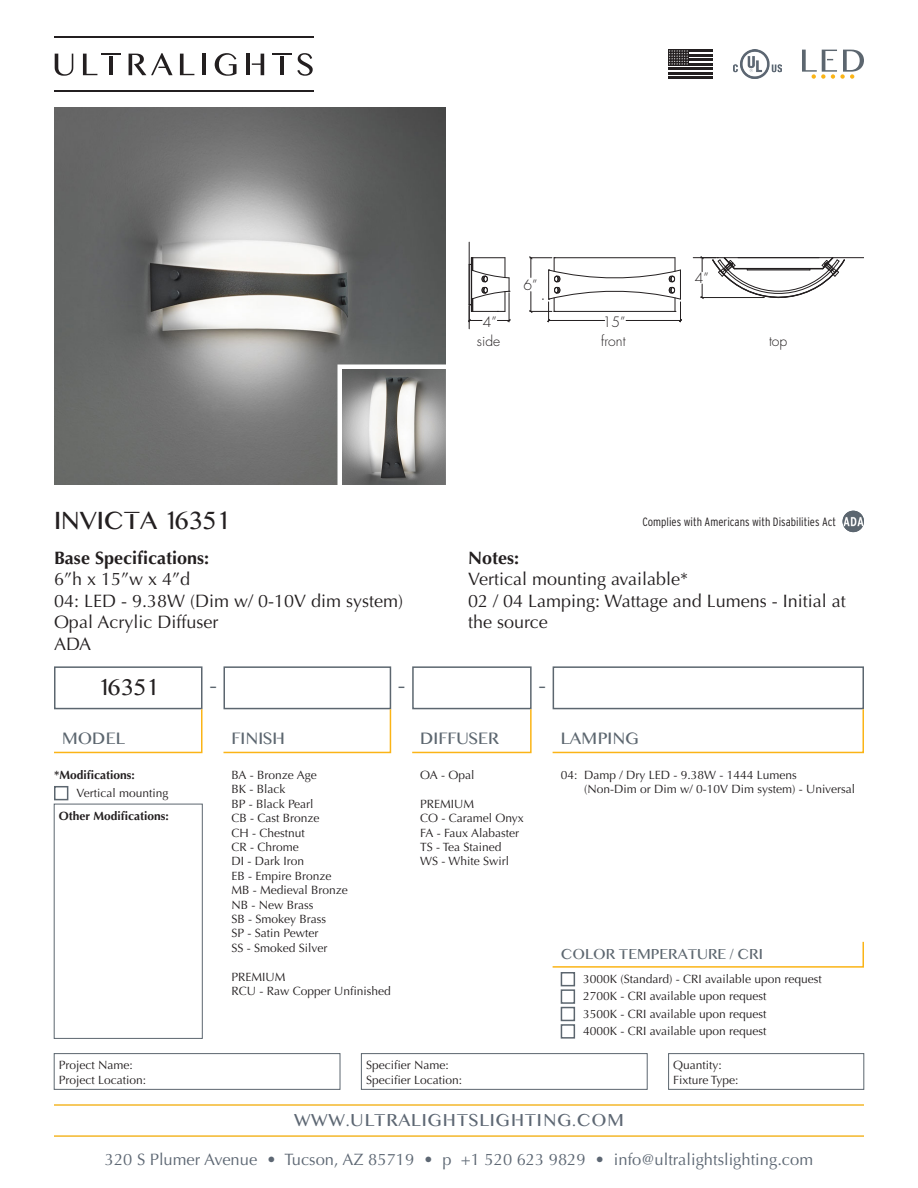
<style>
.page{position:relative;width:918px;height:1188px;background:#fff}
.page>*{position:absolute;margin:0;border:0;box-sizing:border-box;transform-origin:0 0}
.t1{font:36px "ULTRALIGHTS";color:#231f20}
.t2{font:33px "ULTRALIGHTS";letter-spacing:-.025em;color:#231f20}
.t3{font:33px "ULTRALIGHTS";color:#5c666f}
.t4{font:25.2px "ULTRALIGHTS";letter-spacing:.03em;color:#5d6773}
.t5{font:24px "ULTRALIGHTS";color:#5c666f}
.t6{font:21px "ULTRALIGHTS";color:#5c666f}
.t7{font:18px/21.6px "Optima";color:#231f20}
.t8{font:700 18px "Optima";color:#231f20}
.t9{font:16.5px "Optima";color:#5d6773}
.t10{font:300 13.95px "Futura Std";color:#231f20}
.t11{font:12px "Optima";color:#231f20}
.t12{font:300 condensed 12px "Interstate";color:#231f20}
.t13{font:700 12px "Optima";color:#231f20}
</style>
<div class="page">
<hr style="left:54px;top:1135px;width:810px;height:2px;background:#f2a900">
<hr style="left:54px;top:1104px;width:810px;height:2px;background:#f2a900">
<img style="left:54px;top:107px;width:392px;height:378px">
<div style="left:54px;top:666px;width:148px;height:43px;border:2px solid #5c666f"></div>
<div style="left:224px;top:666px;width:167px;height:43px;border:2px solid #5c666f"></div>
<div style="left:412px;top:666px;width:120px;height:43px;border:2px solid #5c666f"></div>
<div style="left:553px;top:666px;width:311px;height:43px;border:2px solid #5c666f"></div>
<svg style="left:54px;top:708px;width:149px;height:46px"></svg>
<svg style="left:223px;top:708px;width:169px;height:46px"></svg>
<svg style="left:412px;top:708px;width:120px;height:46px"></svg>
<svg style="left:552px;top:708px;width:312px;height:46px"></svg>
<div style="left:561px;top:972px;width:14px;height:14px;border:2px solid #5c666f"></div>
<div style="left:561px;top:989px;width:14px;height:15px;border:2px solid #5c666f"></div>
<div style="left:561px;top:1007px;width:14px;height:14px;border:2px solid #5c666f"></div>
<div style="left:561px;top:1024px;width:14px;height:15px;border:2px solid #5c666f"></div>
<svg style="left:552px;top:941px;width:312px;height:27px"></svg>
<hr style="left:54px;top:36px;width:259px;height:2px;background:#231f20">
<hr style="left:54px;top:91px;width:259px;height:1px;background:#231f20">
<svg style="left:215px;top:53px;width:22px;height:23px"></svg>
<hr style="left:202px;top:54px;width:4px;height:21px;background:#231f20">
<svg style="left:180px;top:54px;width:14px;height:21px"></svg>
<svg style="left:297px;top:53px;width:16px;height:23px"></svg>
<svg style="left:55px;top:54px;width:18px;height:22px"></svg>
<svg style="left:83px;top:54px;width:38px;height:21px"></svg>
<hr style="left:280px;top:56px;width:4px;height:19px;background:#231f20">
<svg style="left:272px;top:54px;width:19px;height:1px"></svg>
<svg style="left:129px;top:53px;width:44px;height:22px"></svg>
<svg style="left:252px;top:54px;width:12px;height:21px"></svg>
<hr style="left:246px;top:54px;width:4px;height:21px;background:#231f20">
<svg style="left:668px;top:56px;width:45px;height:21px"></svg>
<hr style="left:668px;top:50px;width:45px;height:2px;background:#231f20">
<hr style="left:668px;top:54px;width:45px;height:2px;background:#231f20">
<hr style="left:668px;top:59px;width:45px;height:2px;background:#231f20">
<hr style="left:668px;top:63px;width:45px;height:2px;background:#231f20">
<hr style="left:668px;top:68px;width:45px;height:2px;background:#231f20">
<hr style="left:668px;top:72px;width:45px;height:2px;background:#231f20">
<hr style="left:668px;top:77px;width:45px;height:2px;background:#231f20">
<div style="left:668px;top:50px;width:21px;height:15px;background:#231f20"></div>
<svg style="left:669px;top:50px;width:19px;height:15px"></svg>
<svg style="left:802px;top:50px;width:62px;height:29px"></svg>
<img style="left:733px;top:50px;width:48px;height:29px">
<img style="left:843px;top:511px;width:21px;height:21px;border-radius:11px">
<svg style="left:530px;top:256px;width:152px;height:66px"></svg>
<hr style="left:469px;top:242px;width:1px;height:87px;background:#231f20">
<svg style="left:468px;top:257px;width:42px;height:65px"></svg>
<hr style="left:693px;top:257px;width:171px;height:1px;background:#231f20">
<svg style="left:701px;top:256px;width:144px;height:43px"></svg>
<div style="left:54px;top:804px;width:148px;height:235px;border:1px solid #5c666f"></div>
<div style="left:54px;top:786px;width:14px;height:14px;border:2px solid #5c666f"></div>
<div style="left:54px;top:1053px;width:286px;height:37px;border:1px solid #5c666f"></div>
<div style="left:361px;top:1053px;width:286px;height:37px;border:1px solid #5c666f"></div>
<div style="left:668px;top:1053px;width:196px;height:37px;border:1px solid #5c666f"></div>
<svg style="left:335px;top:362px;width:111px;height:123px"></svg>
<p class="t10" style="left:483px;top:313px;width:16px">4”</p>
<p class="t10" style="left:523px;top:277px;width:16px">6”</p>
<p class="t10" style="left:603px;top:313px;width:24px">15”</p>
<p class="t10" style="left:477px;top:332px;width:25px">side</p>
<p class="t10" style="left:601px;top:332px;width:26px">front</p>
<p class="t10" style="left:695px;top:269px;width:16px">4”</p>
<p class="t10" style="left:769px;top:332px;width:20px">top</p>
<p class="t1" style="left:54px;top:496px;width:178px">Invicta 16351</p>
<p class="t8" style="left:54px;top:547px;width:157px">Base Specifications:</p>
<p class="t7" style="left:54px;top:568px;width:138px">6”h x 15”w x 4”d</p>
<p class="t7" style="left:54px;top:590px;width:351px">04: LED - 9.38W (Dim w/ 0-10V dim system)</p>
<p class="t7" style="left:54px;top:612px;width:166px">Opal Acrylic Diffuser</p>
<p class="t7" style="left:54px;top:633px;width:39px">ADA</p>
<p class="t2" style="left:98px;top:664px;width:63px">16351</p>
<p class="t5" style="left:62px;top:722px;width:65px">MODEL</p>
<p class="t5" style="left:232px;top:722px;width:55px">FINISH</p>
<p class="t5" style="left:420px;top:722px;width:80px">DIFFUSER</p>
<p class="t5" style="left:561px;top:722px;width:80px">LAMPING</p>
<p class="t11" style="left:232px;top:768px;width:87px">BA - Bronze Age</p>
<p class="t11" style="left:232px;top:782px;width:55px">BK - Black</p>
<p class="t11" style="left:232px;top:797px;width:83px">BP - Black Pearl</p>
<p class="t11" style="left:232px;top:811px;width:90px">CB - Cast Bronze</p>
<p class="t11" style="left:232px;top:826px;width:75px">CH - Chestnut</p>
<p class="t11" style="left:232px;top:840px;width:69px">CR - Chrome</p>
<p class="t11" style="left:232px;top:854px;width:74px">DI - Dark Iron</p>
<p class="t11" style="left:232px;top:869px;width:102px">EB - Empire Bronze</p>
<p class="t11" style="left:232px;top:883px;width:118px">MB - Medieval Bronze</p>
<p class="t11" style="left:232px;top:898px;width:83px">NB - New Brass</p>
<p class="t11" style="left:232px;top:912px;width:96px">SB - Smokey Brass</p>
<p class="t11" style="left:232px;top:926px;width:88px">SP - Satin Pewter</p>
<p class="t11" style="left:232px;top:941px;width:97px">SS - Smoked Silver</p>
<p class="t11" style="left:232px;top:970px;width:56px">PREMIUM</p>
<p class="t11" style="left:232px;top:984px;width:161px">RCU - Raw Copper Unfinished</p>
<p class="t12" style="left:642px;top:515px;width:195px">Complies with Americans with Disabilities Act</p>
<p class="t8" style="left:468px;top:547px;width:53px">Notes:</p>
<p class="t7" style="left:468px;top:568px;width:222px">Vertical mounting available*</p>
<p class="t7" style="left:468px;top:590px;width:379px">02 / 04 Lamping: Wattage and Lumens - Initial at the source</p>
<p class="t3" style="left:210px;top:663px;width:8px">-</p>
<p class="t3" style="left:398px;top:663px;width:8px">-</p>
<p class="t3" style="left:539px;top:663px;width:8px">-</p>
<p class="t13" style="left:54px;top:768px;width:82px">*Modifications:</p>
<p class="t11" style="left:420px;top:768px;width:56px">OA - Opal</p>
<p class="t11" style="left:420px;top:797px;width:56px">PREMIUM</p>
<p class="t11" style="left:420px;top:811px;width:105px">CO - Caramel Onyx</p>
<p class="t11" style="left:420px;top:826px;width:100px">FA - Faux Alabaster</p>
<p class="t11" style="left:420px;top:840px;width:83px">TS - Tea Stained</p>
<p class="t11" style="left:420px;top:854px;width:90px">WS - White Swirl</p>
<p class="t11" style="left:561px;top:768px;width:238px">04: Damp / Dry LED - 9.38W - 1444 Lumens</p>
<p class="t11" style="left:584px;top:782px;width:273px">(Non-Dim or Dim w/ 0-10V Dim system) - Universal</p>
<p class="t11" style="left:76px;top:786px;width:94px">Vertical mounting</p>
<p class="t13" style="left:59px;top:809px;width:112px">Other Modifications:</p>
<p class="t6" style="left:561px;top:940px;width:204px">Color temperature / CRI</p>
<p class="t11" style="left:583px;top:972px;width:240px">3000K (Standard) - CRI available upon request</p>
<p class="t11" style="left:583px;top:989px;width:185px">2700K - CRI available upon request</p>
<p class="t11" style="left:583px;top:1007px;width:185px">3500K - CRI available upon request</p>
<p class="t11" style="left:583px;top:1024px;width:185px">4000K - CRI available upon request</p>
<p class="t11" style="left:59px;top:1058px;width:76px">Project Name:</p>
<p class="t11" style="left:59px;top:1073px;width:89px">Project Location:</p>
<p class="t11" style="left:366px;top:1058px;width:84px">Specifier Name:</p>
<p class="t11" style="left:366px;top:1073px;width:98px">Specifier Location:</p>
<p class="t4" style="left:294px;top:1103px;width:331px">WWW.ULTRALIGHTSLIGHTING.COM</p>
<p class="t11" style="left:673px;top:1058px;width:50px">Quantity:</p>
<p class="t11" style="left:673px;top:1073px;width:67px">Fixture Type:</p>
<p class="t9" style="left:105px;top:1150px;width:710px">320 S Plumer Avenue • Tucson, AZ 85719 • p +1 520 623 9829 • info@ultralightslighting.com</p>
</div>
